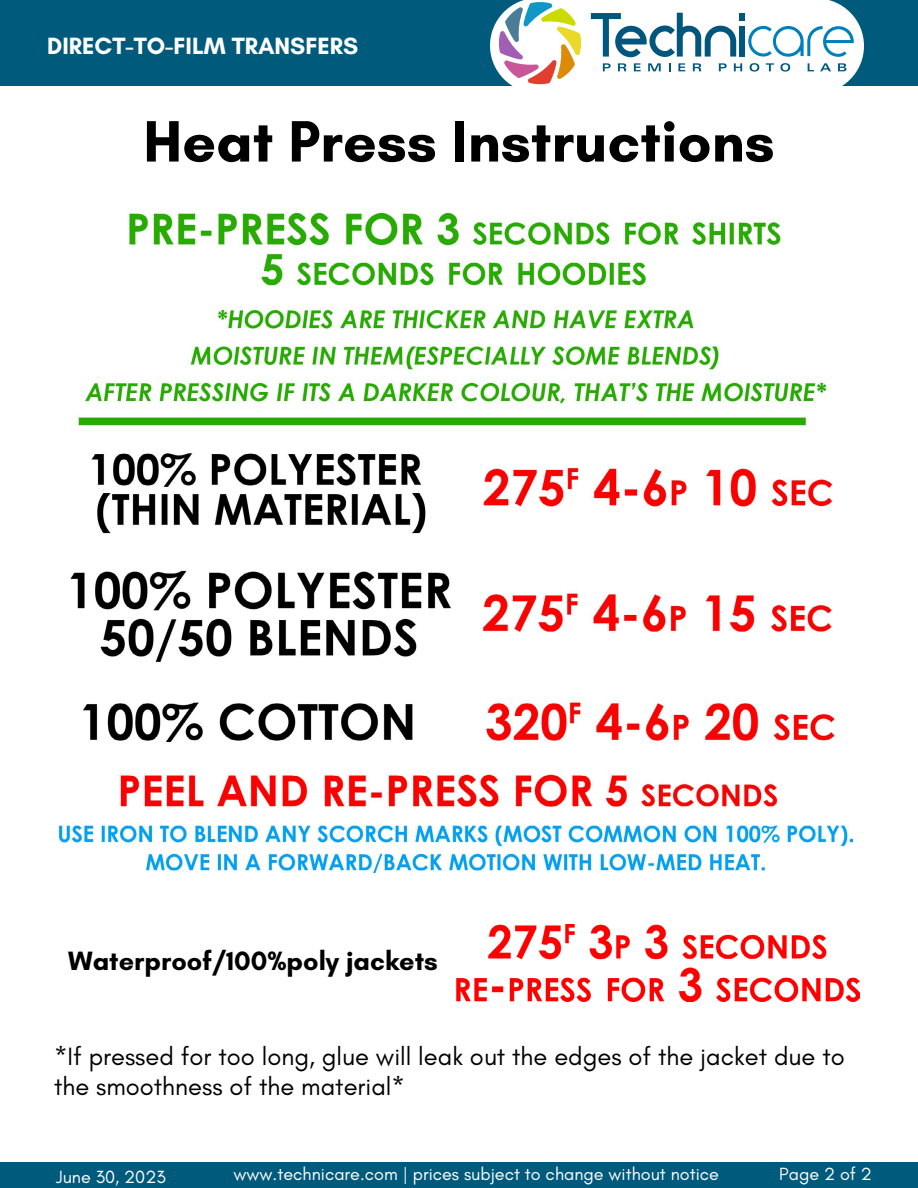
<style>
.page{position:relative;width:918px;height:1188px;background:#fff}
.page>*{position:absolute;margin:0;border:0;box-sizing:border-box;transform-origin:0 0}
.t1{font:700 59.4px "Glacial Indifference";color:#000}
.t2{font:700 27px "Glacial Indifference";color:#000}
.t3{font:25.5px/30.6px "Glacial Indifference";color:#000}
.t4{font:700 24px "Glacial Indifference";color:#fff}
.t5{font:18px "Glacial Indifference";color:#fff}
</style>
<div class="page">
<div style="left:0;top:0;width:918px;height:86px;background:#005a7c"></div>
<div style="left:538px;top:0;width:279px;height:93px;background:#fff"></div>
<svg style="left:490px;top:0;width:92px;height:86px"></svg>
<div style="left:739px;top:26px;width:6px;height:31px;background:#00567d"></div>
<svg style="left:591px;top:13px;width:145px;height:44px"></svg>
<div style="left:739px;top:13px;width:6px;height:7px;background:#00567d"></div>
<svg style="left:603px;top:63px;width:8px;height:8px"></svg>
<svg style="left:618px;top:63px;width:8px;height:8px"></svg>
<svg style="left:634px;top:63px;width:7px;height:8px"></svg>
<svg style="left:648px;top:63px;width:13px;height:8px"></svg>
<svg style="left:669px;top:63px;width:2px;height:8px"></svg>
<svg style="left:678px;top:63px;width:7px;height:8px"></svg>
<svg style="left:693px;top:63px;width:8px;height:8px"></svg>
<svg style="left:719px;top:63px;width:8px;height:8px"></svg>
<svg style="left:734px;top:63px;width:8px;height:8px"></svg>
<svg style="left:748px;top:0;width:116px;height:86px"></svg>
<div style="left:0;top:1162px;width:918px;height:26px;background:#005a7c"></div>
<img style="left:456px;top:924px;width:404px;height:78px">
<img style="left:60px;top:214px;width:792px;height:658px">
<p class="t4" style="left:47px;top:31px;width:312px">DIRECT-TO-FILM TRANSFERS</p>
<h1 class="t1" style="left:143px;top:105px;width:633px">Heat Press Instructions</h1>
<p class="t2" style="left:68px;top:945px;width:371px">Waterproof/100%poly jackets</p>
<p class="t3" style="left:54px;top:1041px;width:792px">*If pressed for too long, glue will leak out the edges of the jacket due to the smoothness of the material*</p>
<p class="t5" style="left:56px;top:1166px;width:111px">June 30, 2023</p>
<p class="t5" style="left:234px;top:1164px;width:487px">www.technicare.com | prices subject to change without notice</p>
<p class="t5" style="left:779px;top:1164px;width:94px">Page 2 of 2</p>
</div>
